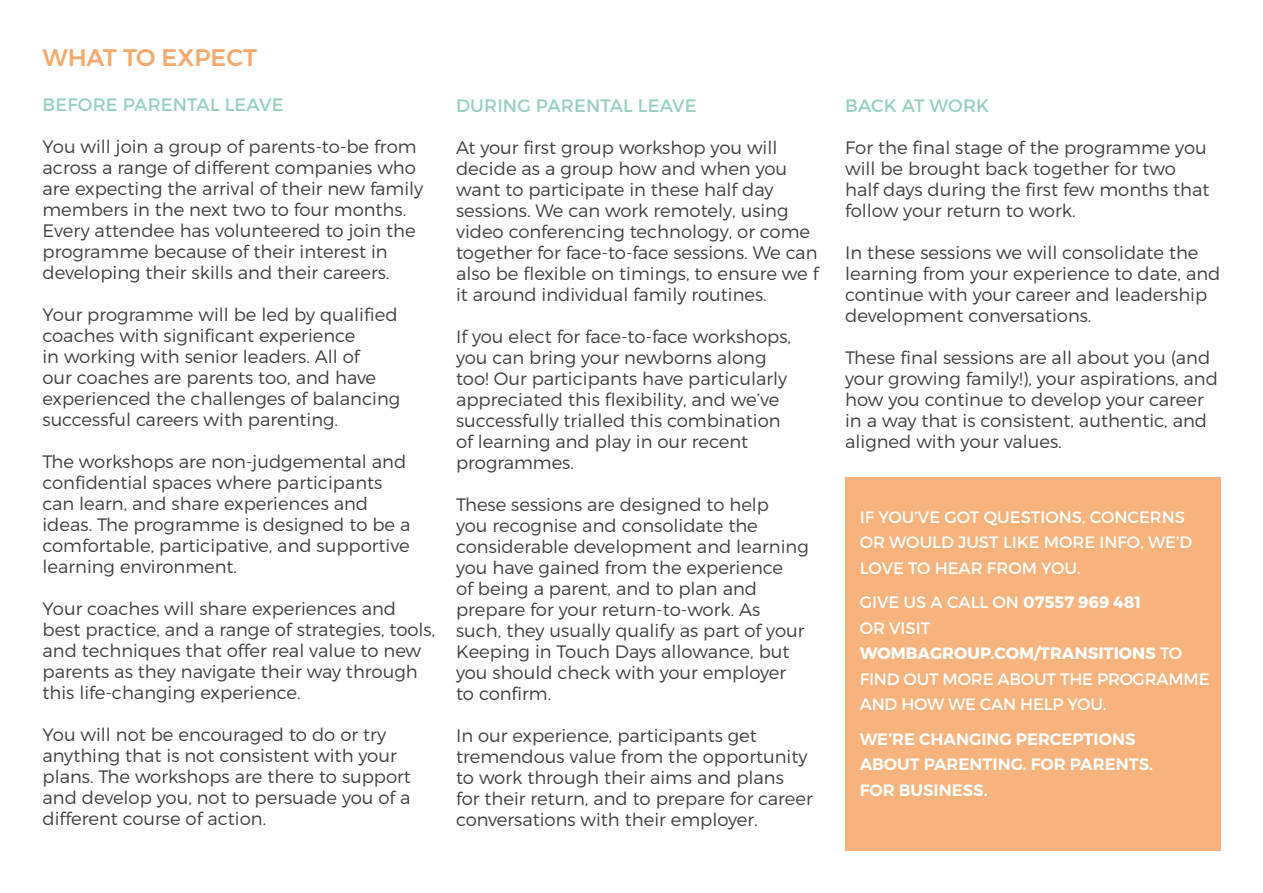
<style>
.page{position:relative;width:1263px;height:893px;background:#fff}
.page>*{position:absolute;margin:0;border:0;box-sizing:border-box;transform-origin:0 0}
.t1{font:500 24px "Montserrat";color:#f5a96c}
.t2{font:300 18px/21px "Montserrat";color:#3e3e3f}
.t3{font:18px "Montserrat";letter-spacing:.01em;color:#98d0c5}
.t4{font:16.5px/25.5px "Montserrat";color:#fff}
.t5{font:600 16.5px "Montserrat";color:#fff}
.s1{font-weight:700}
</style>
<div class="page">
<div style="left:845px;top:477px;width:375px;height:373px;background:#f6b37d"></div>
<p class="t1" style="left:43px;top:43px;width:216px">WHAT TO EXPECT</p>
<p class="t3" style="left:43px;top:94px;width:242px">BEFORE PARENTAL LEAVE</p>
<p class="t2" style="left:43px;top:136px;width:382px">You will join a group of parents-to-be from across a range of different companies who are expecting the arrival of their new family members in the next two to four months.<br>Every attendee has volunteered to join the programme because of their interest in developing their skills and their careers.</p>
<p class="t2" style="left:43px;top:304px;width:359px">Your programme will be led by qualified coaches with significant experience<br>in working with senior leaders. All of<br>our coaches are parents too, and have experienced the challenges of balancing successful careers with parenting.</p>
<p class="t2" style="left:43px;top:451px;width:365px">The workshops are non-judgemental and confidential spaces where participants</p>
<p class="t2" style="left:43px;top:493px;width:327px">can learn, and share experiences and</p>
<p class="t2" style="left:43px;top:514px;width:369px;text-align:justify">ideas. The programme is designed to be a comfortable, participative, and supportive learning environment.</p>
<p class="t2" style="left:43px;top:598px;width:394px">Your coaches will share experiences and best practice, and a range of strategies, tools, and techniques that offer real value to new parents as they navigate their way through this life-changing experience.</p>
<p class="t2" style="left:43px;top:724px;width:370px">You will not be encouraged to do or try anything that is not consistent with your plans. The workshops are there to support and develop you, not to persuade you of a different course of action.</p>
<p class="t3" style="left:456px;top:95px;width:242px">DURING PARENTAL LEAVE</p>
<p class="t2" style="left:456px;top:137px;width:364px">At your first group workshop you will decide as a group how and when you want to participate in these half day sessions. We can work remotely, using video conferencing technology, or come together for face-to-face sessions. We can also be flexible on timings, to ensure we f</p>
<p class="t2" style="left:456px;top:284px;width:312px">it around individual family routines.</p>
<p class="t2" style="left:456px;top:326px;width:337px">If you elect for face-to-face workshops,</p>
<p class="t2" style="left:456px;top:347px;width:333px">you can bring your newborns along too! Our participants have particularly appreciated this flexibility, and we’ve successfully trialled this combination of learning and play in our recent programmes.</p>
<p class="t2" style="left:456px;top:494px;width:354px">These sessions are designed to help<br>you recognise and consolidate the considerable development and learning you have gained from the experience</p>
<p class="t2" style="left:456px;top:578px;width:303px">of being a parent, and to plan and</p>
<p class="t2" style="left:456px;top:599px;width:350px">prepare for your return-to-work. As such, they usually qualify as part of your<br>Keeping in Touch Days allowance, but</p>
<p class="t2" style="left:456px;top:662px;width:332px">you should check with your employer</p>
<p class="t2" style="left:456px;top:683px;width:97px">to confirm.</p>
<p class="t2" style="left:456px;top:725px;width:353px">In our experience, participants get tremendous value from the opportunity</p>
<p class="t2" style="left:456px;top:767px;width:329px">to work through their aims and plans</p>
<p class="t2" style="left:456px;top:788px;width:358px">for their return, and to prepare for career conversations with their employer.</p>
<p class="t3" style="left:845px;top:95px;width:145px">BACK AT WORK</p>
<p class="t2" style="left:845px;top:137px;width:366px">For the final stage of the programme you will be brought back together for two half days during the first few months that follow your return to work.</p>
<p class="t2" style="left:845px;top:242px;width:377px">In these sessions we will consolidate the learning from your experience to date, and continue with your career and leadership development conversations.</p>
<p class="t2" style="left:845px;top:347px;width:374px">These final sessions are all about you (and your growing family!), your aspirations, and how you continue to develop your career in a way that is consistent, authentic, and aligned with your values.</p>
<p class="t4" style="left:860px;top:504px;width:334px">IF YOU’VE GOT QUESTIONS, CONCERNS<br>OR WOULD JUST LIKE MORE INFO, WE’D<br>LOVE TO HEAR FROM YOU.</p>
<p class="t4" style="left:860px;top:590px;width:283px">GIVE US A CALL ON <span class="s1">07557 969 481</span></p>
<p class="t4" style="left:860px;top:615px;width:72px">OR VISIT</p>
<p class="t4" style="left:860px;top:641px;width:351px"><span class="s1">WOMBAGROUP.COM/TRANSITIONS</span> TO<br>FIND OUT MORE ABOUT THE PROGRAMME<br>AND HOW WE CAN HELP YOU.</p>
<p class="t5" style="left:860px;top:729px;width:277px">WE’RE CHANGING PERCEPTIONS</p>
<p class="t5" style="left:860px;top:754px;width:295px">ABOUT PARENTING. FOR PARENTS.</p>
<p class="t5" style="left:860px;top:780px;width:129px">FOR BUSINESS.</p>
</div>
